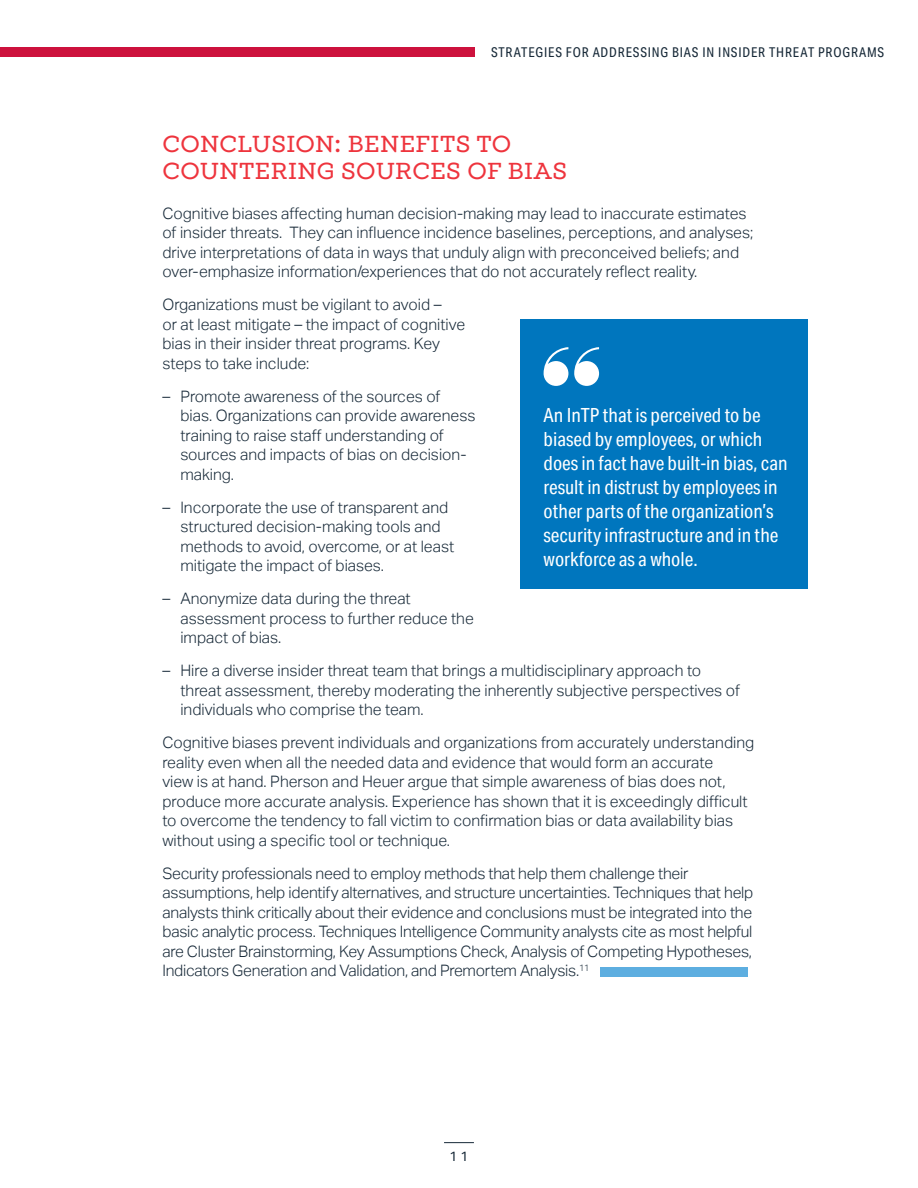
<style>
.page{position:relative;width:918px;height:1188px;background:#fff}
.page>*{position:absolute;margin:0;border:0;box-sizing:border-box;transform-origin:0 0}
.Subhead{font:500 24px/27px "Winden";letter-spacing:.02em;color:#ee343d}
.Quote_2{font:19.5px/24px "Aktiv Grotesk Cd";color:#fff}
.Body{font:300 15.75px/19.5px "Aktiv Grotesk";color:#172938}
.t1{font:13.5px "Aktiv Grotesk Cd";letter-spacing:.06em;color:#172938}
.t2{font:13.5px "Aktiv Grotesk";color:#172938}
</style>
<div class="page">
<div style="left:0;top:47px;width:474px;height:9px;background:#cd123d"></div>
<hr style="left:444px;top:1142px;width:30px;height:1px;background:#172938">
<div style="left:521px;top:319px;width:287px;height:270px;background:#0076be"></div>
<svg style="left:544px;top:347px;width:55px;height:39px"></svg>
<div style="left:600px;top:967px;width:148px;height:10px;background:#5daee0"></div>
<p class="t1" style="left:491px;top:44px;width:395px">STRATEGIES FOR ADDRESSING BIAS IN INSIDER THREAT PROGRAMS</p>
<p class="Subhead" style="left:162px;top:131px;width:406px">CONCLUSION: BENEFITS TO<br>COUNTERING SOURCES OF BIAS</p>
<p class="Body" style="left:162px;top:203px;width:592px">Cognitive biases affecting human decision-making may lead to inaccurate estimates of insider threats. They can influence incidence baselines, perceptions, and analyses; drive interpretations of data in ways that unduly align with preconceived beliefs; and over-emphasize information/experiences that do not accurately reflect reality.</p>
<p class="Body" style="left:162px;top:295px;width:304px">Organizations must be vigilant to avoid –<br>or at least mitigate – the impact of cognitive bias in their insider threat programs. Key steps to take include:</p>
<p class="Body" style="left:180px;top:386px;width:297px;text-indent:-18px">– Promote awareness of the sources of bias. Organizations can provide awareness training to raise staff understanding of sources and impacts of bias on decision&shy;making.</p>
<p class="Body" style="left:180px;top:497px;width:275px;text-indent:-18px">– Incorporate the use of transparent and structured decision-making tools and methods to avoid, overcome, or at least mitigate the impact of biases.</p>
<p class="Body" style="left:180px;top:589px;width:295px;text-indent:-18px">– Anonymize data during the threat assessment process to further reduce the impact of bias.</p>
<p class="Body" style="left:180px;top:661px;width:561px;text-indent:-18px">– Hire a diverse insider threat team that brings a multidisciplinary approach to threat assessment, thereby moderating the inherently subjective perspectives of individuals who comprise the team.</p>
<p class="Body" style="left:162px;top:733px;width:593px">Cognitive biases prevent individuals and organizations from accurately understanding reality even when all the needed data and evidence that would form an accurate<br>view is at hand. Pherson and Heuer argue that simple awareness of bias does not, produce more accurate analysis. Experience has shown that it is exceedingly difficult to overcome the tendency to fall victim to confirmation bias or data availability bias without using a specific tool or technique.</p>
<p class="Body" style="left:162px;top:863px;width:592px">Security professionals need to employ methods that help them challenge their assumptions, help identify alternatives, and structure uncertainties. Techniques that help analysts think critically about their evidence and conclusions must be integrated into the basic analytic process. Techniques Intelligence Community analysts cite as most helpful are Cluster Brainstorming, Key Assumptions Check, Analysis of Competing Hypotheses, Indicators Generation and Validation, and Premortem Analysis.<sup>11</sup></p>
<p class="Quote_2" style="left:544px;top:402px;width:246px">An InTP that is perceived to be biased by employees, or which does in fact have built-in bias, can result in distrust by employees in other parts of the organization’s security infrastructure and in the workforce as a whole.</p>
<p class="t2" style="left:450px;top:1148px;width:20px">11</p>
</div>
